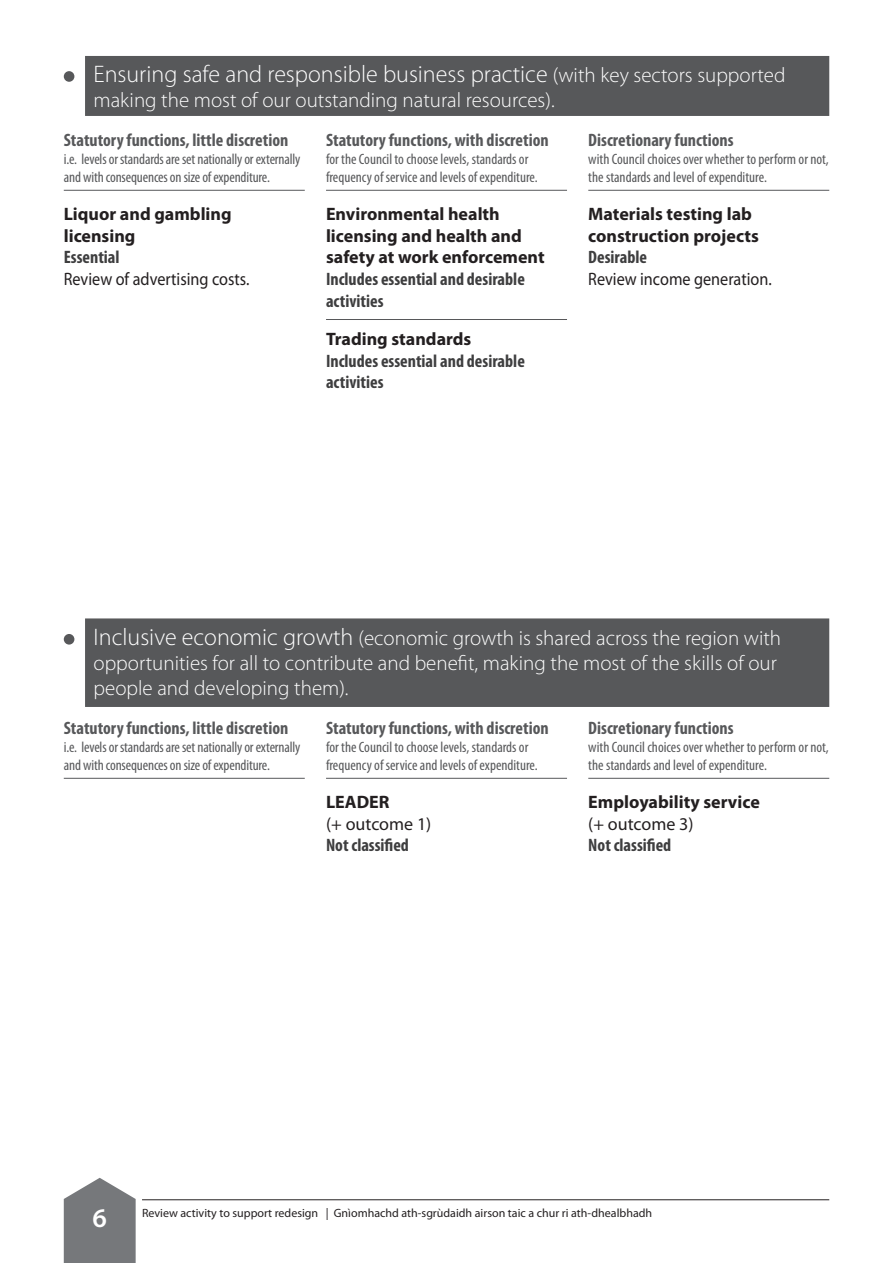
<style>
.page{position:relative;width:893px;height:1263px;background:#fff}
.page>*{position:absolute;margin:0;border:0;box-sizing:border-box;transform-origin:0 0}
.t1{font:600 27px "Myriad Pro";color:#fff}
.t2{font:300 24px "Myriad Pro";color:#fff}
.t3{font:300 21px/25.2px "Myriad Pro";color:#fff}
.t4{font:700 condensed 18px "Myriad Pro";color:#57585a}
.t5{font:700 18px/21.6px "Myriad Pro";color:#231f20}
.t6{font:700 condensed 18px/21.6px "Myriad Pro";color:#3e3e3f}
.t7{font:18px "Myriad Pro";color:#231f20;scale:.9 1}
.t8{font:18px "Myriad Pro";color:#231f20}
.t9{font:condensed 15px/18px "Myriad Pro";color:#57585a}
.t10{font:12px "Myriad Pro";color:#231f20}
.s1{font-size:21px}
.s2{font-size:24px}
</style>
<div class="page">
<svg style="left:64px;top:1178px;width:72px;height:85px;background:#87898b"></svg>
<hr style="left:142px;top:1200px;width:687px;height:1px;background:#231f20">
<div style="left:85px;top:56px;width:744px;height:60px;background:#57585a"></div>
<div style="left:64px;top:71px;width:10px;height:11px;background:#57585a;border-radius:50%"></div>
<hr style="left:64px;top:190px;width:241px;height:1px;background:#57585a">
<hr style="left:326px;top:190px;width:241px;height:1px;background:#57585a">
<hr style="left:326px;top:319px;width:241px;height:1px;background:#57585a">
<hr style="left:588px;top:190px;width:241px;height:1px;background:#57585a">
<div style="left:85px;top:618px;width:744px;height:89px;background:#57585a"></div>
<div style="left:64px;top:634px;width:10px;height:11px;background:#57585a;border-radius:50%"></div>
<hr style="left:64px;top:778px;width:241px;height:1px;background:#57585a">
<hr style="left:326px;top:778px;width:241px;height:1px;background:#57585a">
<hr style="left:588px;top:778px;width:241px;height:1px;background:#57585a">
<h2 class="t2" style="left:94px;top:65px;width:693px">Ensuring safe and responsible business practice <span class="s1">(with key sectors supported</span></h2>
<h3 class="t3" style="left:94px;top:89px;width:463px">making the most of our outstanding natural resources).</h3>
<p class="t4" style="left:64px;top:133px;width:226px">Statutory functions, little discretion</p>
<p class="t9" style="left:64px;top:151px;width:238px">i.e. levels or standards are set nationally or externally and with consequences on size of expenditure.</p>
<p class="t5" style="left:64px;top:205px;width:169px">Liquor and gambling licensing</p>
<p class="t6" style="left:64px;top:248px;width:57px">Essential</p>
<p class="t7" style="left:64px;top:272px;width:208px">Review of advertising costs.</p>
<p class="t4" style="left:326px;top:133px;width:224px">Statutory functions, with discretion</p>
<p class="t9" style="left:326px;top:151px;width:213px">for the Council to choose levels, standards or frequency of service and levels of expenditure.</p>
<p class="t5" style="left:326px;top:205px;width:220px">Environmental health licensing and health and safety at work enforcement</p>
<p class="t6" style="left:326px;top:269px;width:200px">Includes essential and desirable activities</p>
<p class="t5" style="left:326px;top:330px;width:147px">Trading standards</p>
<p class="t6" style="left:326px;top:351px;width:200px">Includes essential and desirable activities</p>
<p class="t4" style="left:588px;top:133px;width:147px">Discretionary functions</p>
<p class="t9" style="left:588px;top:151px;width:242px">with Council choices over whether to perform or not, the standards and level of expenditure.</p>
<p class="t5" style="left:588px;top:205px;width:172px">Materials testing lab construction projects</p>
<p class="t6" style="left:588px;top:248px;width:60px">Desirable</p>
<p class="t7" style="left:588px;top:272px;width:205px">Review income generation.</p>
<h3 class="t3" style="left:94px;top:626px;width:689px"><span class="s2">Inclusive economic growth</span> (economic growth is shared across the region with opportunities for all to contribute and benefit, making the most of the skills of our people and developing them).</h3>
<p class="t4" style="left:64px;top:721px;width:226px">Statutory functions, little discretion</p>
<p class="t9" style="left:64px;top:739px;width:238px">i.e. levels or standards are set nationally or externally and with consequences on size of expenditure.</p>
<p class="t4" style="left:326px;top:721px;width:224px">Statutory functions, with discretion</p>
<p class="t9" style="left:326px;top:739px;width:213px">for the Council to choose levels, standards or frequency of service and levels of expenditure.</p>
<p class="t5" style="left:326px;top:793px;width:65px">LEADER</p>
<p class="t8" style="left:326px;top:817px;width:107px">(+ outcome 1)</p>
<p class="t6" style="left:326px;top:836px;width:84px">Not classified</p>
<p class="t4" style="left:588px;top:721px;width:147px">Discretionary functions</p>
<p class="t9" style="left:588px;top:739px;width:242px">with Council choices over whether to perform or not, the standards and level of expenditure.</p>
<p class="t5" style="left:588px;top:793px;width:173px">Employability service</p>
<p class="t8" style="left:588px;top:817px;width:107px">(+ outcome 3)</p>
<p class="t6" style="left:588px;top:836px;width:84px">Not classified</p>
<h1 class="t1" style="left:92px;top:1207px;width:16px">6</h1>
<p class="t10" style="left:142px;top:1208px;width:512px">Review activity to support redesign | Gnìomhachd ath-sgrùdaidh airson taic a chur ri ath-dhealbhadh</p>
</div>
